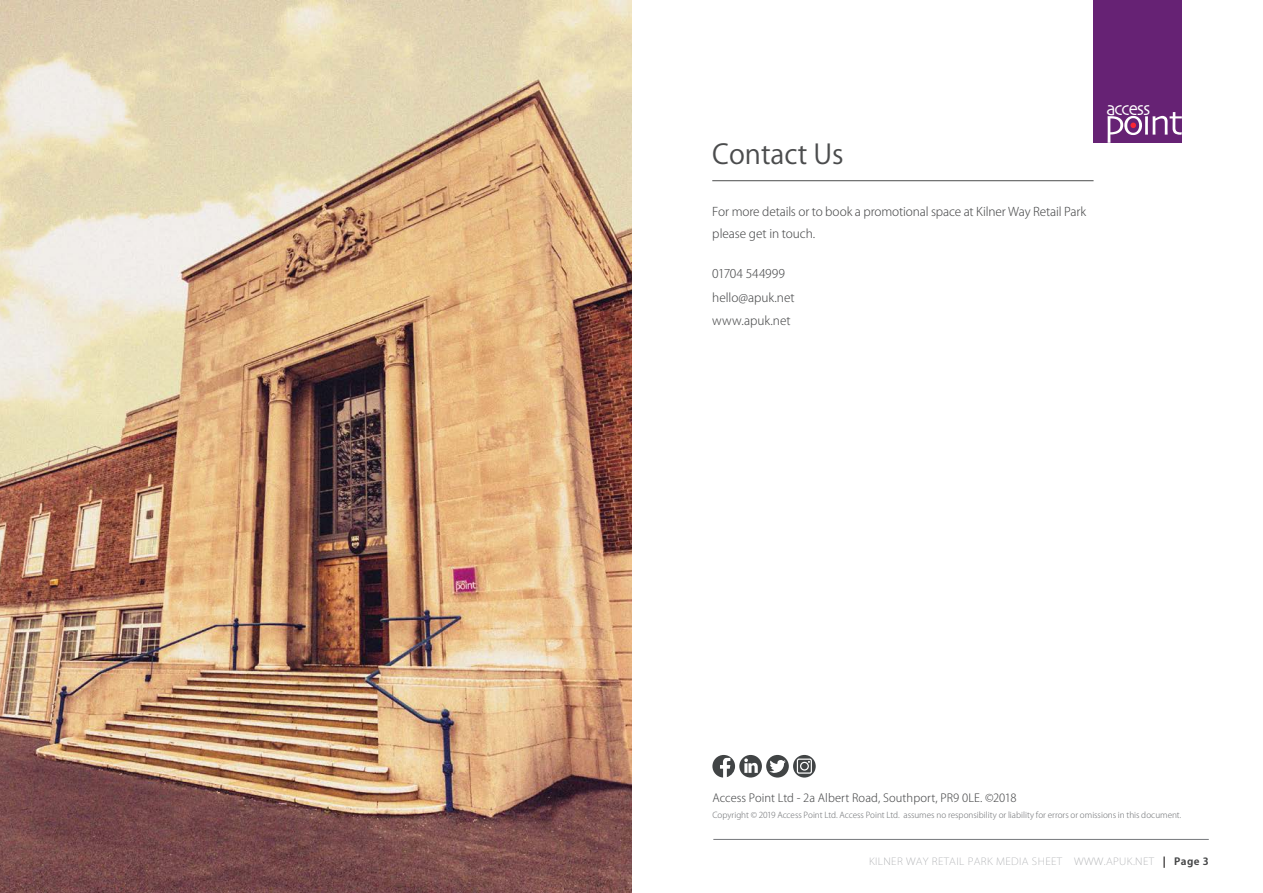
<style>
.page{position:relative;width:1263px;height:893px;background:#fff}
.page>*{position:absolute;margin:0;border:0;box-sizing:border-box;transform-origin:0 0}
.t1{font:27px "Koz Go Pr 6 N";color:#4b4c4d}
.t2{font:19.65px "Skia";letter-spacing:-.06em;color:#fff;scale:.91 1}
.SUB_HEADING{font:300 12px "Koz Go Pr 6 N";letter-spacing:-.01em;color:#4b4c4d}
.SUB_HEADING-2{font:300 11.25px "Koz Go Pr 6 N";letter-spacing:.005em;color:#4b4c4d}
.HEADING{font:200 9.9px "Koz Go Pr 6 N";letter-spacing:.04em;color:#a0a2a5;scale:1.06 1}
.SUB_HEADING-3{font:300 8.25px "Koz Go Pr 6 N";color:#76787b}
.s1{font-weight:700;color:#231f20}
.s2{font-weight:700;color:#464748}
</style>
<div class="page">
<div style="left:1093px;top:0;width:89px;height:143px;background:#662274"></div>
<svg style="left:1107px;top:112px;width:74px;height:31px"></svg>
<hr style="left:712px;top:180px;width:381px;height:1px;background:#4b4c4d">
<hr style="left:713px;top:839px;width:496px;height:1px;background:#76787b">
<img style="left:0;top:0;width:631px;height:893px">
<div style="left:793px;top:755px;width:23px;height:22px;background:#414445;border-radius:50%"></div>
<svg style="left:796px;top:758px;width:16px;height:16px"></svg>
<svg style="left:712px;top:755px;width:77px;height:22px"></svg>
<p class="t1" style="left:712px;top:139px;width:133px">Contact Us</p>
<p class="SUB_HEADING" style="left:712px;top:205px;width:375px">For more details or to book a promotional space at Kilner Way Retail Park</p>
<p class="SUB_HEADING" style="left:712px;top:227px;width:104px">please get in touch.</p>
<p class="SUB_HEADING" style="left:712px;top:267px;width:74px">01704 544999</p>
<p class="SUB_HEADING" style="left:712px;top:290px;width:84px">hello@apuk.net</p>
<p class="SUB_HEADING" style="left:712px;top:314px;width:80px">www.apuk.net</p>
<p class="t2" style="left:1106px;top:96px;width:50px">access</p>
<p class="SUB_HEADING-2" style="left:712px;top:792px;width:306px">Access Point Ltd - 2a Albert Road, Southport, PR9 0LE. ©2018</p>
<p class="SUB_HEADING-3" style="left:712px;top:810px;width:471px">Copyright © 2019 Access Point Ltd. Access Point Ltd. assumes no responsibility or liability for errors or omissions in this document.</p>
<p class="HEADING" style="left:869px;top:856px;width:322px">KILNER WAY RETAIL PARK MEDIA SHEET WWW.APUK.NET <span class="s1">|</span> <span class="s2">Page 3</span></p>
</div>
